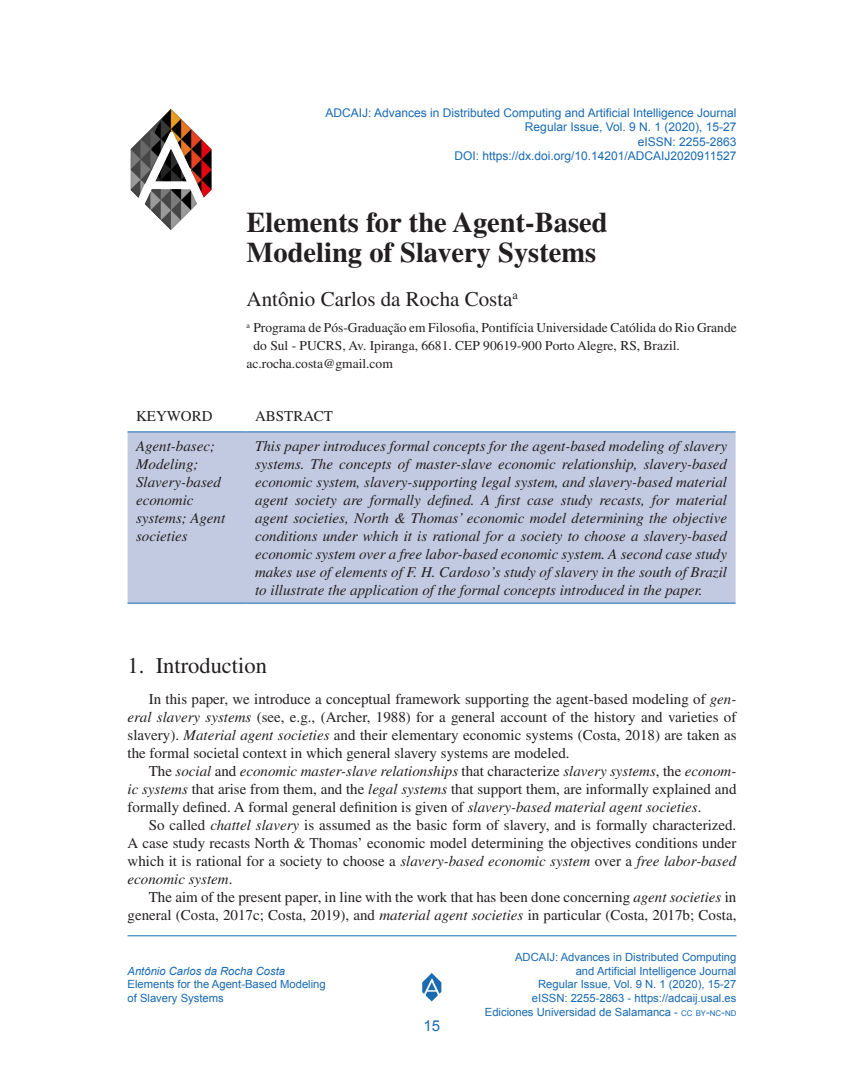
<style>
.page{position:relative;width:864px;height:1080px;background:#fff}
.page>*{position:absolute;margin:0;border:0;box-sizing:border-box;transform-origin:0 0}
.t1{font:700 28.5px/30px "Times LT Std";color:#231f20}
.t2{font:22.5px "Times LT Std";color:#231f20}
.t3{font:21px "Times LT Std";color:#231f20}
.t4{font:15px/18px "Times LT Std";color:#231f20;text-align:justify}
.t5{font:italic 15px/18px "Times LT Std";color:#231f20}
.t6{font:15px "Arial";color:#186ab2}
.t7{font:13.5px "Times LT Std";color:#231f20}
.t8{font:12px/14.4px "Arial";color:#186ab2;text-align:right}
.t9{font:11.25px/14px "Arial";color:#186ab2}
.t10{font:italic 11.25px "Arial";color:#186ab2}
.s1{font-style:italic}
.s2{font-size:7.8px}
.s3{font-style:inherit}
</style>
<div class="page">
<img style="left:130px;top:109px;width:82px;height:121px">
<img style="left:422px;top:973px;width:20px;height:29px">
<hr style="left:128px;top:935px;width:608px;height:1px;background:#186ab2">
<div style="left:128px;top:433px;width:608px;height:170px;background:#c2cae1"></div>
<hr style="left:128px;top:603px;width:119px;height:1px;background:#186ab2">
<hr style="left:247px;top:603px;width:489px;height:1px;background:#186ab2">
<hr style="left:128px;top:432px;width:119px;height:1px;background:#186ab2">
<hr style="left:247px;top:432px;width:489px;height:1px;background:#186ab2">
<p class="t8" style="left:326px;top:105px;width:412px">ADCAIJ: Advances in Distributed Computing and Artificial Intelligence Journal Regular Issue, Vol. 9 N. 1 (2020), 15-27<br>eISSN: 2255-2863<br>DOI: https://dx.doi.org/10.14201/ADCAIJ2020911527</p>
<h1 class="t1" style="left:247px;top:207px;width:363px">Elements for the Agent-Based<br>Modeling of Slavery Systems</h1>
<h3 class="t3" style="left:247px;top:287px;width:273px">Antônio Carlos da Rocha Costa<sup>a</sup></h3>
<p class="t7" style="left:247px;top:320px;width:492px"><sup>a</sup> Programa de Pós-Graduação em Filosofia, Pontifícia Universidade Católida do Rio Grande</p>
<p class="t7" style="left:253px;top:338px;width:428px">do Sul - PUCRS, Av. Ipiranga, 6681. CEP 90619-900 Porto Alegre, RS, Brazil.</p>
<p class="t7" style="left:247px;top:356px;width:148px">ac.rocha.costa@gmail.com</p>
<p class="t4" style="left:136px;top:407px;width:78px">KEYWORD</p>
<p class="t4" style="left:255px;top:407px;width:79px">ABSTRACT</p>
<p class="t5" style="left:136px;top:437px;width:91px">Agent-basec;<br>Modeling;<br>Slavery-based economic systems; Agent societies</p>
<p class="t5" style="left:255px;top:437px;width:474px;text-align:justify">This paper introduces formal concepts for the agent-based modeling of slavery systems. The concepts of master-slave economic relationship, slavery-based economic system, slavery-supporting legal system, and slavery-based material agent society are formally defined. A first case study recasts, for material agent societies, North &amp; Thomas’ economic model determining the objective conditions under which it is rational for a society to choose a slavery-based economic system over a free labor-based economic system. A second case study makes use of elements of F. H. Cardoso’s study of slavery in the south of Brazil to illustrate the application of the formal concepts introduced in the paper.</p>
<h2 class="t2" style="left:128px;top:653px;width:141px">1. Introduction</h2>
<p class="t4" style="left:128px;top:689px;width:610px;text-indent:21px">In this paper, we introduce a conceptual framework supporting the agent-based modeling of <span class="s1">gen&shy;eral slavery systems</span> (see, e.g., (Archer, 1988) for a general account of the history and varieties of slavery). <span class="s1">Material agent societies</span> and their elementary economic systems (Costa, 2018) are taken as the formal societal context in which general slavery systems are modeled.</p>
<p class="t4" style="left:128px;top:761px;width:610px;text-indent:21px">The <span class="s1">social</span> and <span class="s1">economic master-slave relationships</span> that characterize <span class="s1">slavery systems</span>, the <span class="s1">econom&shy;ic systems</span> that arise from them, and the <span class="s1">legal systems</span> that support them, are informally explained and formally defined. A formal general definition is given of <span class="s1">slavery-based material agent societies</span>.</p>
<p class="t4" style="left:128px;top:815px;width:610px;text-indent:21px">So called <span class="s1">chattel slavery</span> is assumed as the basic form of slavery, and is formally characterized.<br>A case study recasts North &amp; Thomas’ economic model determining the objectives conditions under which it is rational for a society to choose a <span class="s1">slavery-based economic system</span> over a <span class="s1">free labor-based economic system</span>.</p>
<p class="t4" style="left:128px;top:887px;width:610px;text-align:right">The aim of the present paper, in line with the work that has been done concerning <span class="s1">agent societies</span> in general (Costa, 2017c; Costa, 2019), and <span class="s1">material agent societies</span> in particular (Costa, 2017b; Costa,</p>
<p class="t10" style="left:128px;top:964px;width:159px">Antônio Carlos da Rocha Costa</p>
<p class="t9" style="left:128px;top:978px;width:200px;line-height:13.5px">Elements for the Agent-Based Modeling of Slavery Systems</p>
<p class="t6" style="left:424px;top:1017px;width:18px">15</p>
<p class="t9" style="left:485px;top:950px;width:253px;text-align:right">ADCAIJ: Advances in Distributed Computing<br>and Artificial Intelligence Journal<br>Regular Issue, Vol. 9 N. 1 (2020), 15-27<br>eISSN: 2255-2863 - https://adcaij.usal.es Ediciones Universidad de Salamanca - <span class="s2">CC BY</span><span class="s3">-</span><span class="s2">NC</span><span class="s3">-</span><span class="s2">ND</span></p>
</div>
